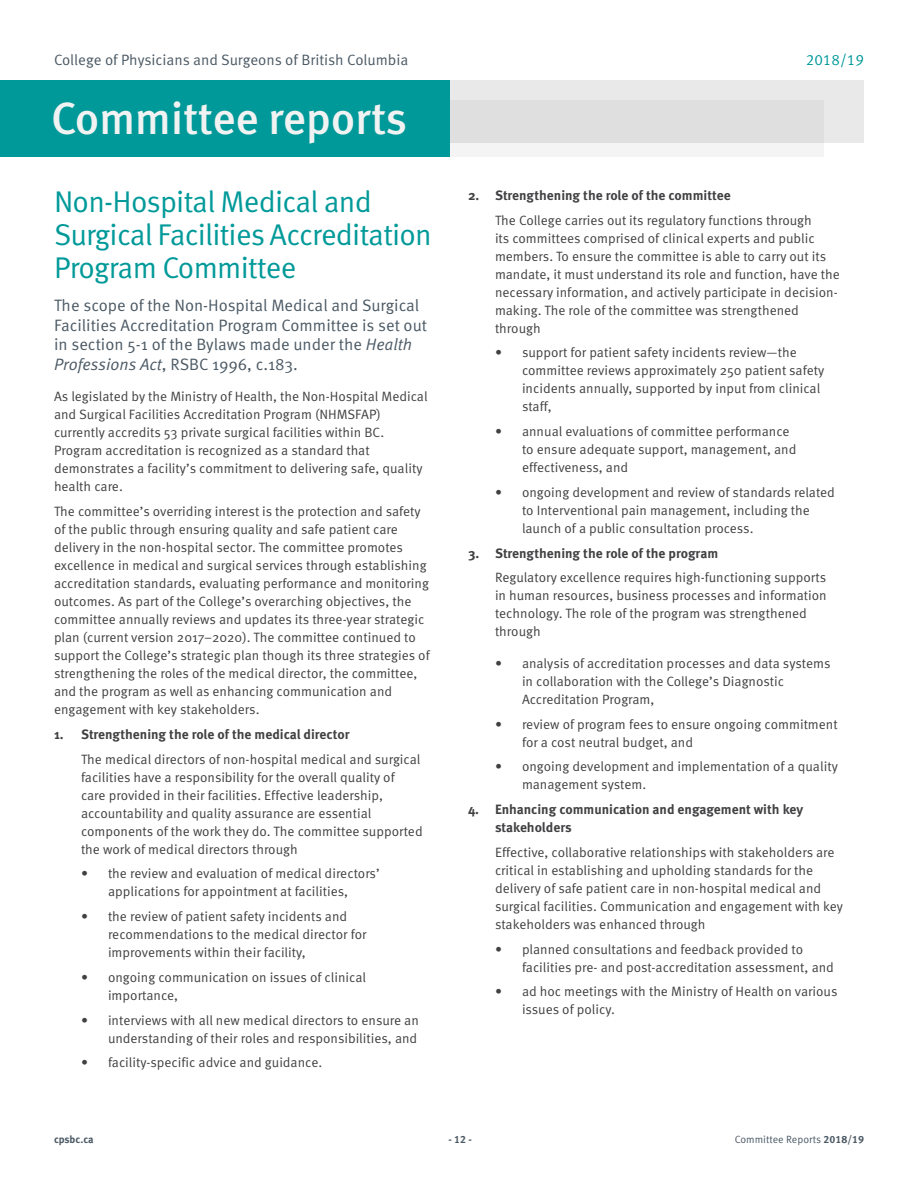
<style>
.page{position:relative;width:918px;height:1188px;background:#fff}
.page>*{position:absolute;margin:0;border:0;box-sizing:border-box;transform-origin:0 0}
.t1{font:500 45px "Meta OT";letter-spacing:-.01em;color:#f1f2f2}
.Committee_Heading{font:30px/33px "Meta OT Norm";letter-spacing:-.025em;color:#099}
.Committee_Descriptio{font:16.5px/19.5px "Meta OT Norm";color:#4b5964}
.t2{font:15px "Meta OT Norm";color:#4b5964}
.t3{font:15px "Meta OT Norm";color:#099}
.t4{font:13.5px/18px "Meta OT Norm";color:#414042}
.t5{font:700 13.5px/18px "Meta OT";color:#414042}
.t6{font:10.5px "Meta OT Norm";color:#4b5964}
.t7{font:700 10.5px "Meta OT";letter-spacing:-.01em;color:#4b5964}
.s1{font-family:"Meta OT Norm Ita"}
.s2{font-family:"Meta OT";font-weight:700}
</style>
<div class="page">
<div style="left:450px;top:80px;width:414px;height:63px;background:#e9e9e9"></div>
<div style="left:450px;top:100px;width:373px;height:57px;background:linear-gradient(to bottom,#d8d8d8,#efefef)"></div>
<div style="left:0;top:80px;width:450px;height:77px;background:#099"></div>
<p class="t2" style="left:54px;top:51px;width:356px">College of Physicians and Surgeons of British Columbia</p>
<p class="t3" style="left:806px;top:51px;width:60px">2018/19</p>
<h1 class="t1" style="left:51px;top:90px;width:358px">Committee reports</h1>
<p class="Committee_Heading" style="left:54px;top:186px;width:380px">Non-Hospital Medical and<br>Surgical Facilities Accreditation<br>Program Committee</p>
<p class="Committee_Descriptio" style="left:54px;top:296px;width:375px">The scope of the Non-Hospital Medical and Surgical Facilities Accreditation Program Committee is set out in section 5-1 of the Bylaws made under the <span class="s1">Health Professions Act</span>, RSBC 1996, c.183.</p>
<p class="t4" style="left:54px;top:388px;width:375px">As legislated by the Ministry of Health, the Non-Hospital Medical and Surgical Facilities Accreditation Program (NHMSFAP) currently accredits 53 private surgical facilities within BC.<br>Program accreditation is recognized as a standard that demonstrates a facility’s commitment to delivering safe, quality health care.</p>
<p class="t4" style="left:54px;top:503px;width:377px">The committee’s overriding interest is the protection and safety of the public through ensuring quality and safe patient care delivery in the non-hospital sector. The committee promotes excellence in medical and surgical services through establishing accreditation standards, evaluating performance and monitoring outcomes. As part of the College’s overarching objectives, the committee annually reviews and updates its three-year strategic plan (current version 2017–2020). The committee continued to support the College’s strategic plan though its three strategies of strengthening the roles of the medical director, the committee, and the program as well as enhancing communication and engagement with key stakeholders.</p>
<p class="t5" style="left:54px;top:725px;width:297px">1. Strengthening the role of the medical director</p>
<p class="t4" style="left:81px;top:750px;width:343px">The medical directors of non-hospital medical and surgical facilities have a responsibility for the overall quality of care provided in their facilities. Effective leadership, accountability and quality assurance are essential components of the work they do. The committee supported the work of medical directors through</p>
<p class="t4" style="left:81px;top:865px;width:300px;text-align:center">• the review and evaluation of medical directors’ applications for appointment at facilities,</p>
<p class="t4" style="left:108px;top:908px;width:260px;text-indent:-27px">• the review of patient safety incidents and recommendations to the medical director for improvements within their facility,</p>
<p class="t4" style="left:108px;top:968px;width:260px;text-indent:-27px">• ongoing communication on issues of clinical importance,</p>
<p class="t4" style="left:81px;top:1011px;width:339px;text-align:right">• interviews with all new medical directors to ensure an understanding of their roles and responsibilities, and</p>
<p class="t4" style="left:81px;top:1054px;width:243px">• facility-specific advice and guidance.</p>
<p class="t5" style="left:468px;top:186px;width:264px">2. Strengthening the role of the committee</p>
<p class="t4" style="left:495px;top:211px;width:346px">The College carries out its regulatory functions through<br>its committees comprised of clinical experts and public members. To ensure the committee is able to carry out its mandate, it must understand its role and function, have the necessary information, and actively participate in decision&shy;making. The role of the committee was strengthened through</p>
<p class="t4" style="left:522px;top:344px;width:304px;text-indent:-27px">• support for patient safety incidents review—the committee reviews approximately 250 patient safety incidents annually, supported by input from clinical staff,</p>
<p class="t4" style="left:522px;top:423px;width:276px;text-indent:-27px">• annual evaluations of committee performance to ensure adequate support, management, and effectiveness, and</p>
<p class="t4" style="left:522px;top:483px;width:315px;text-indent:-27px">• ongoing development and review of standards related to Interventional pain management, including the launch of a public consultation process.</p>
<p class="t5" style="left:468px;top:544px;width:252px">3. Strengthening the role of the program</p>
<p class="t4" style="left:495px;top:569px;width:333px">Regulatory excellence requires high-functioning supports in human resources, business processes and information technology. The role of the program was strengthened through</p>
<p class="t4" style="left:522px;top:654px;width:310px;text-indent:-27px">• analysis of accreditation processes and data systems in collaboration with the College’s Diagnostic<br>Accreditation Program,</p>
<p class="t4" style="left:522px;top:715px;width:317px;text-indent:-27px">• review of program fees to ensure ongoing commitment for a cost neutral budget, and</p>
<p class="t4" style="left:522px;top:758px;width:317px;text-indent:-27px">• ongoing development and implementation of a quality management system.</p>
<p class="t5" style="left:495px;top:801px;width:310px;text-indent:-27px">4. Enhancing communication and engagement with key stakeholders</p>
<p class="t4" style="left:495px;top:843px;width:350px">Effective, collaborative relationships with stakeholders are critical in establishing and upholding standards for the delivery of safe patient care in non-hospital medical and surgical facilities. Communication and engagement with key stakeholders was enhanced through</p>
<p class="t4" style="left:522px;top:940px;width:314px;text-indent:-27px">• planned consultations and feedback provided to facilities pre- and post-accreditation assessment, and</p>
<p class="t4" style="left:522px;top:983px;width:317px;text-indent:-27px">• ad hoc meetings with the Ministry of Health on various issues of policy.</p>
<p class="t7" style="left:54px;top:1133px;width:41px">cpsbc.ca</p>
<p class="t7" style="left:448px;top:1133px;width:25px">- 12 -</p>
<p class="t6" style="left:735px;top:1133px;width:131px">Committee Reports <span class="s2">2018/19</span></p>
</div>
